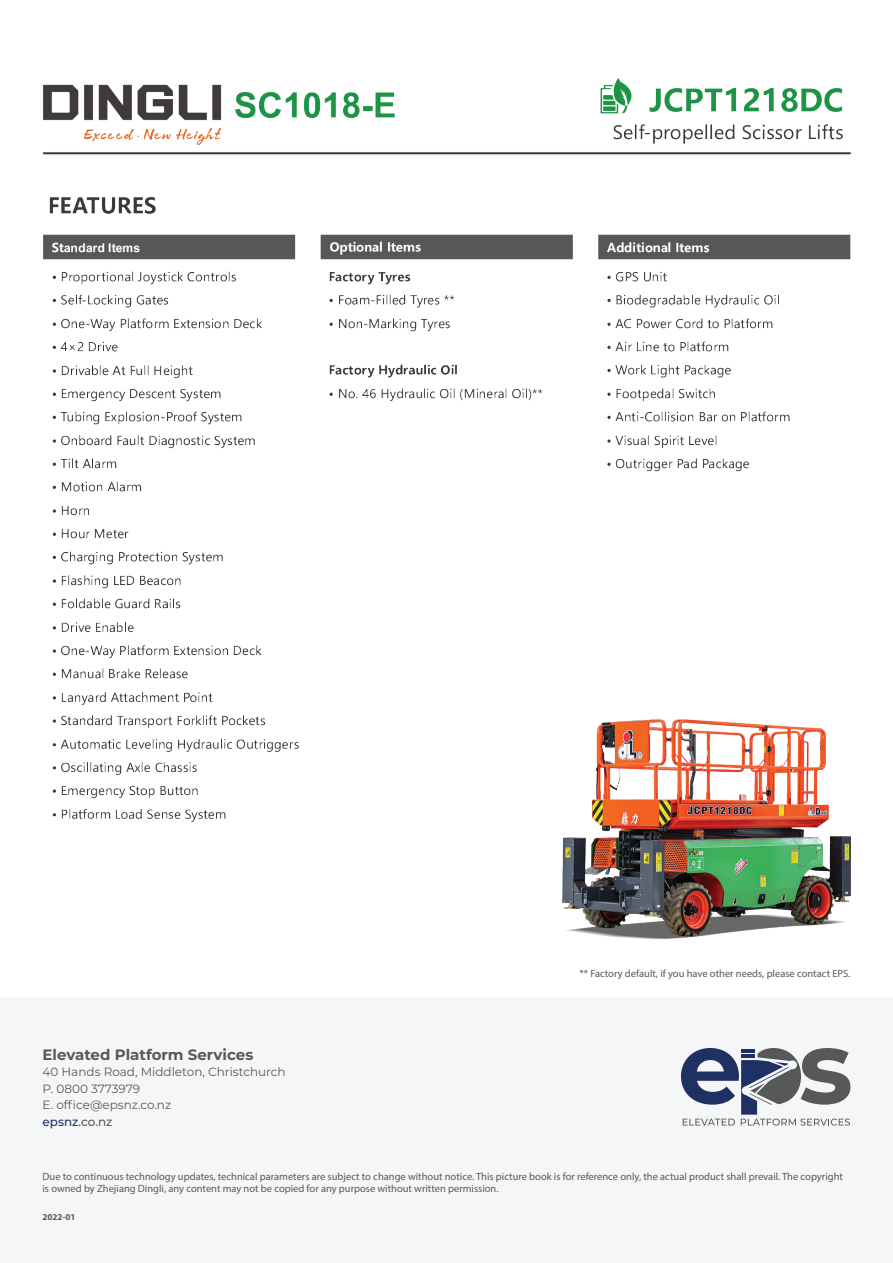
<style>
.page{position:relative;width:893px;height:1263px;background:#fff}
.page>*{position:absolute;margin:0;border:0;box-sizing:border-box;transform-origin:0 0}
.t1{font:700 15px "Montserrat";color:#57585a}
.t2{font:12px/16.5px "Montserrat";color:#57585a}
.t3{font:10.5px/12.6px "Myriad Pro";color:#57585a}
.t4{font:10.5px "Myriad Pro";color:#595758}
.t5{font:700 9px "Myriad Pro";color:#57585a}
.s1{font-weight:500;color:#1f3162}
.s2{font-weight:500}
</style>
<div class="page">
<div style="left:0;top:998px;width:893px;height:265px;background:#f4f6f7"></div>
<img style="left:43px;top:78px;width:808px;height:744px">
<svg style="left:681px;top:1048px;width:169px;height:77px"></svg>
<img style="left:519px;top:704px;width:332px;height:235px">
<h1 class="t1" style="left:43px;top:1043px;width:212px">Elevated Platform Services</h1>
<p class="t2" style="left:43px;top:1063px;width:245px">40 Hands Road, Middleton, Christchurch<br>P. 0800 3773979<br>E. office@epsnz.co.nz<br><span class="s1">epsnz</span><span class="s2">.co.nz</span></p>
<p class="t4" style="left:579px;top:967px;width:273px">** Factory default, if you have other needs, please contact EPS.</p>
<p class="t3" style="left:43px;top:1170px;width:802px">Due to continuous technology updates, technical parameters are subject to change without notice. This picture book is for reference only, the actual product shall prevail. The copyright is owned by Zhejiang Dingli, any content may not be copied for any purpose without written permission.</p>
<p class="t5" style="left:43px;top:1211px;width:34px">2022-01</p>
</div>
